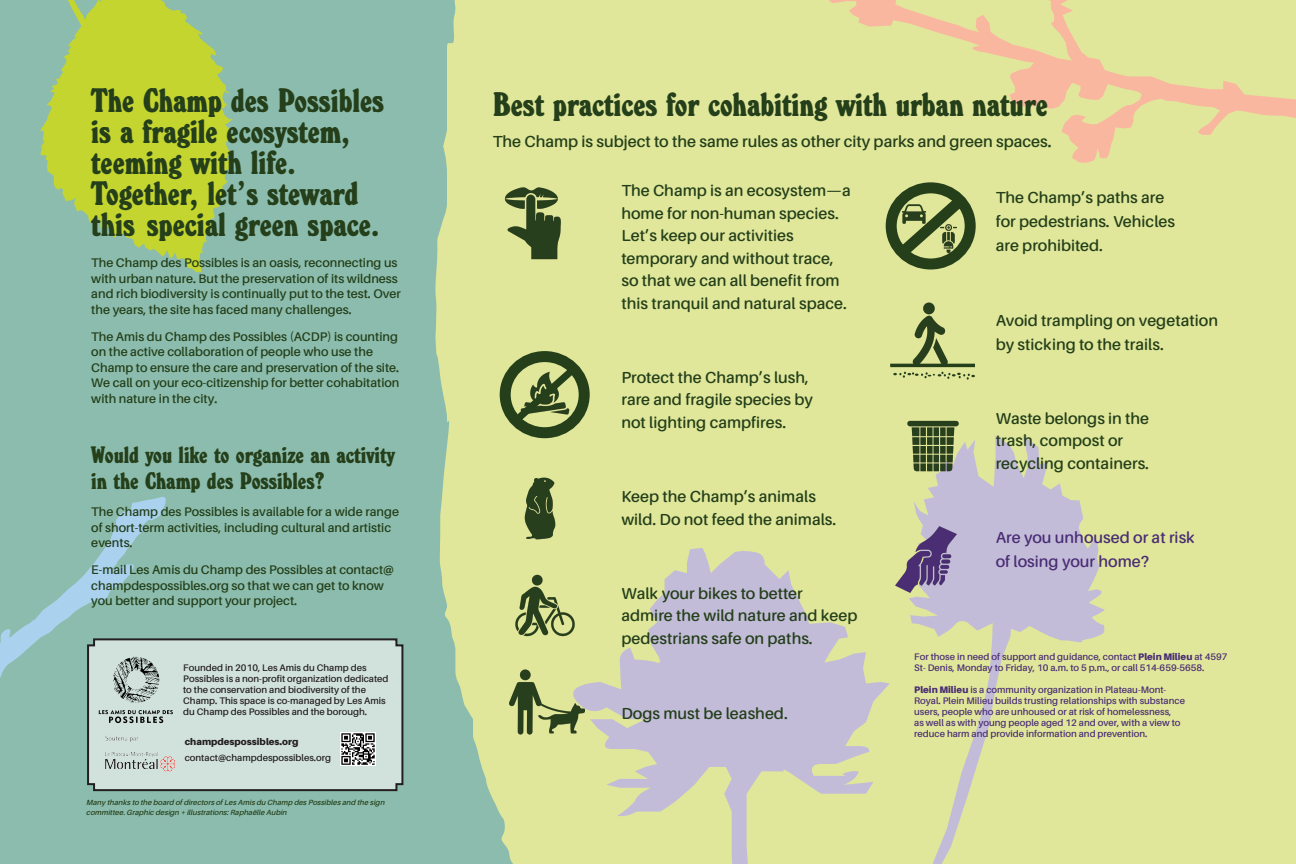
<style>
.page{position:relative;width:1296px;height:864px;background:#fff}
.page>*{position:absolute;margin:0;border:0;box-sizing:border-box;transform-origin:0 0}
.Texte_courant{font:800 condensed 35.5px/31px "Windsor EF";color:#243f1a}
.Texte_courant-2{font:800 condensed 25px/26.5px "Windsor EF";color:#243f1a}
.Texte_courant-3{font:16px/22.5px "Amiamie Regular Round";color:#243f1a}
.t1{font:16px "Amiamie";color:#243f1a}
.Texte_courant-4{font:16px/23.6px "Amiamie Regular Round";color:#4a2d74}
.t2{font:12.5px/15.5px "Amiamie";color:#243f1a}
.Texte_courant-5{font:9.5px/11px "Amiamie";color:#4a2d74}
.Texte_courant-6{font:9.5px/11px "Amiamie";color:#231f20}
.Texte_courant-7{font:900 9.5px "Amiamie";color:#231f20}
.t3{font:7.5px/9.5px "Amiamie Italic Round";color:#243f1a}
.s1{font-weight:900}
</style>
<div class="page">
<div style="left:387px;top:0;width:909px;height:864px;background:#e0e79a"></div>
<div style="left:0;top:0;width:428px;height:864px;background:#8cbcad"></div>
<svg style="left:910px;top:435px;width:195px;height:429px"></svg>
<svg style="left:584px;top:548px;width:306px;height:316px"></svg>
<div style="left:87px;top:638px;width:314px;height:154px;background:#d1e1db"></div>
<img style="left:97px;top:656px;width:76px;height:68px">
<img style="left:95px;top:725px;width:90px;height:52px">
<svg style="left:828px;top:0;width:468px;height:163px"></svg>
<svg style="left:40px;top:0;width:193px;height:272px"></svg>
<svg style="left:0;top:497px;width:166px;height:188px"></svg>
<svg style="left:401px;top:0;width:120px;height:864px"></svg>
<img style="left:494px;top:184px;width:67px;height:78px">
<img style="left:486px;top:455px;width:70px;height:107px">
<img style="left:509px;top:664px;width:75px;height:75px">
<img style="left:513px;top:573px;width:62px;height:64px">
<img style="left:907px;top:420px;width:60px;height:61px">
<svg style="left:504px;top:358px;width:81px;height:74px"></svg>
<img style="left:895px;top:302px;width:67px;height:66px">
<hr style="left:890px;top:364px;width:85px;height:3px;background:#243f1a">
<svg style="left:893px;top:372px;width:82px;height:8px"></svg>
<img style="left:879px;top:513px;width:93px;height:93px">
<img style="left:341px;top:732px;width:34px;height:33px">
<div style="left:500px;top:351px;width:90px;height:87px;border:11px solid #243f1a;border-radius:50%"></div>
<svg style="left:886px;top:183px;width:90px;height:85px"></svg>
<p class="Texte_courant" style="left:91px;top:84px;width:294px">The Champ des Possibles is a fragile ecosystem, teeming with life.<br>Together, let’s steward this special green space.</p>
<p class="t2" style="left:91px;top:256px;width:311px">The Champ des Possibles is an oasis, reconnecting us with urban nature. But the preservation of its wildness and rich biodiversity is continually put to the test. Over the years, the site has faced many challenges.</p>
<p class="t2" style="left:91px;top:329px;width:310px">The Amis du Champ des Possibles (ACDP) is counting on the active collaboration of people who use the Champ to ensure the care and preservation of the site.<br>We call on your eco-citizenship for better cohabitation with nature in the city.</p>
<p class="Texte_courant-2" style="left:91px;top:441px;width:305px">Would you like to organize an activity in the Champ des Possibles?</p>
<p class="t2" style="left:91px;top:505px;width:309px">The Champ des Possibles is available for a wide range of short-term activities, including cultural and artistic events.</p>
<p class="t2" style="left:91px;top:563px;width:304px">E-mail Les Amis du Champ des Possibles at contact@ champdespossibles.org so that we can get to know you better and support your project.</p>
<p class="Texte_courant-6" style="left:183px;top:663px;width:207px">Founded in 2010, Les Amis du Champ des Possibles is a non-profit organization dedicated to the conservation and biodiversity of the Champ. This space is co-managed by Les Amis du Champ des Possibles and the borough.</p>
<p class="Texte_courant-7" style="left:185px;top:736px;width:115px">champdespossibles.org</p>
<p class="Texte_courant-6" style="left:185px;top:753px;width:148px">contact@champdespossibles.org</p>
<p class="t3" style="left:87px;top:798px;width:300px">Many thanks to the board of directors of Les Amis du Champ des Possibles and the sign committee. Graphic design + illustrations: Raphaëlle Aubin</p>
<p class="Texte_courant" style="left:493px;top:88px;width:556px">Best practices for cohabiting with urban nature</p>
<p class="t1" style="left:493px;top:131px;width:560px">The Champ is subject to the same rules as other city parks and green spaces.</p>
<p class="Texte_courant-3" style="left:621px;top:180px;width:231px">The Champ is an ecosystem—a home for non-human species.<br>Let’s keep our activities temporary and without trace, so that we can all benefit from this tranquil and natural space.</p>
<p class="Texte_courant-3" style="left:621px;top:367px;width:193px">Protect the Champ’s lush, rare and fragile species by not lighting campfires.</p>
<p class="Texte_courant-3" style="left:621px;top:486px;width:216px">Keep the Champ’s animals wild. Do not feed the animals.</p>
<p class="Texte_courant-3" style="left:621px;top:583px;width:238px">Walk your bikes to better admire the wild nature and keep pedestrians safe on paths.</p>
<p class="Texte_courant-3" style="left:621px;top:703px;width:168px">Dogs must be leashed.</p>
<p class="Texte_courant-3" style="left:996px;top:187px;width:181px;line-height:23.6px">The Champ’s paths are for pedestrians. Vehicles are prohibited.</p>
<p class="Texte_courant-3" style="left:996px;top:309px;width:224px;line-height:23.6px">Avoid trampling on vegetation by sticking to the trails.</p>
<p class="Texte_courant-3" style="left:996px;top:408px;width:155px">Waste belongs in the trash, compost or recycling containers.</p>
<p class="Texte_courant-4" style="left:996px;top:526px;width:201px">Are you unhoused or at risk of losing your home?</p>
<p class="Texte_courant-5" style="left:914px;top:652px;width:315px">For those in need of support and guidance, contact <span class="s1">Plein Milieu</span> at 4597<br>St- Denis, Monday to Friday, 10 a.m. to 5 p.m., or call 514-659-5658.</p>
<p class="Texte_courant-5" style="left:914px;top:685px;width:272px"><span class="s1">Plein Milieu</span> is a community organization in Plateau-Mont-Royal. Plein Milieu builds trusting relationships with substance users, people who are unhoused or at risk of homelessness,<br>as well as with young people aged 12 and over, with a view to reduce harm and provide information and prevention.</p>
</div>
